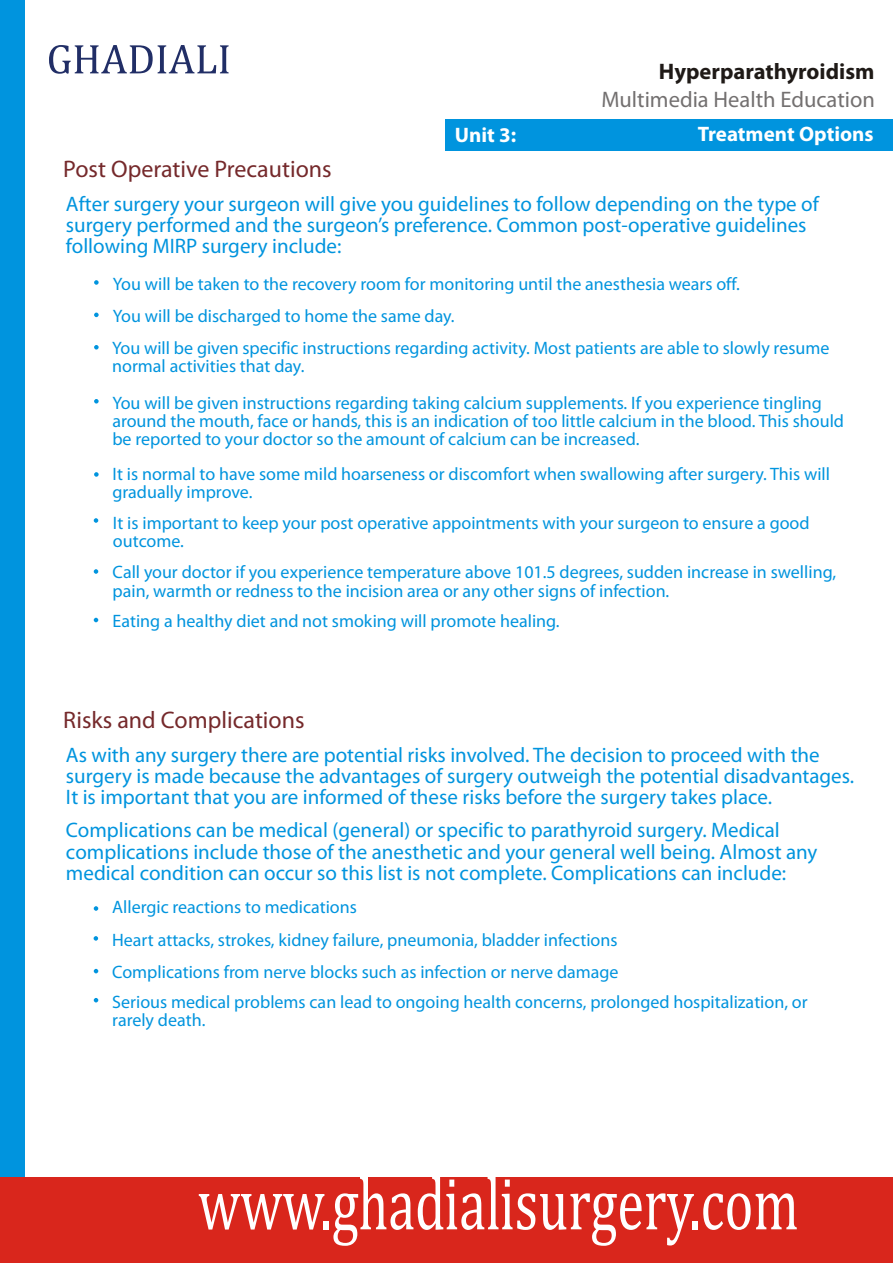
<style>
.page{position:relative;width:894px;height:1263px;background:#fff}
.page>*{position:absolute;margin:0;border:0;box-sizing:border-box;transform-origin:0 0}
.t1{font:75.6px "Cambria Math";color:#fff;scale:.72 1}
.t2{font:24px "Myriad Pro";color:#75292b}
.t3{font:22.5px "Myriad Pro";color:#737070}
.t4{font:700 22.5px "Myriad Pro";color:#1f1a17}
.t5{font:21px/21.1px "Myriad Pro";color:#0094de}
.t6{font:700 21px "Myriad Pro";color:#fff}
.t7{font:18px/18.1px "Myriad Pro";color:#0094de}
</style>
<div class="page">
<div style="left:0;top:0;width:25px;height:1189px;background:#0094de"></div>
<div style="left:0;top:1177px;width:893px;height:86px;background:#d9261c"></div>
<div style="left:445px;top:119px;width:448px;height:31px;background:#0094de"></div>
<svg style="left:94px;top:280px;width:5px;height:5px"></svg>
<svg style="left:94px;top:313px;width:5px;height:4px"></svg>
<svg style="left:94px;top:345px;width:5px;height:5px"></svg>
<svg style="left:94px;top:399px;width:5px;height:5px"></svg>
<svg style="left:94px;top:472px;width:5px;height:5px"></svg>
<svg style="left:94px;top:518px;width:4px;height:5px"></svg>
<svg style="left:94px;top:569px;width:4px;height:5px"></svg>
<svg style="left:94px;top:618px;width:4px;height:4px"></svg>
<svg style="left:94px;top:906px;width:4px;height:5px"></svg>
<svg style="left:94px;top:936px;width:4px;height:5px"></svg>
<svg style="left:94px;top:969px;width:4px;height:4px"></svg>
<svg style="left:94px;top:998px;width:4px;height:4px"></svg>
<svg style="left:49px;top:45px;width:180px;height:29px"></svg>
<p class="t4" style="left:659px;top:62px;width:217px">Hyperparathyroidism</p>
<p class="t3" style="left:601px;top:90px;width:275px">Multimedia Health Education</p>
<p class="t6" style="left:455px;top:126px;width:63px">Unit 3:</p>
<p class="t6" style="left:698px;top:125px;width:177px">Treatment Options</p>
<h2 class="t2" style="left:63px;top:159px;width:270px">Post Operative Precautions</h2>
<p class="t5" style="left:66px;top:195px;width:754px">After surgery your surgeon will give you guidelines to follow depending on the type of surgery performed and the surgeon’s preference. Common post-operative guidelines following MIRP surgery include:</p>
<p class="t7" style="left:112px;top:269px;width:719px;line-height:32.2px">You will be taken to the recovery room for monitoring until the anesthesia wears off.<br>You will be discharged to home the same day.<br>You will be given specific instructions regarding activity. Most patients are able to slowly resume</p>
<p class="t7" style="left:112px;top:349px;width:711px;line-height:36.8px">normal activities that day.<br>You will be given instructions regarding taking calcium supplements. If you experience tingling</p>
<p class="t7" style="left:112px;top:414px;width:733px">around the mouth, face or hands, this is an indication of too little calcium in the blood. This should be reported to your doctor so the amount of calcium can be increased.</p>
<p class="t7" style="left:113px;top:466px;width:719px">It is normal to have some mild hoarseness or discomfort when swallowing after surgery. This will gradually improve.</p>
<p class="t7" style="left:113px;top:515px;width:698px">It is important to keep your post operative appointments with your surgeon to ensure a good outcome.</p>
<p class="t7" style="left:113px;top:565px;width:725px">Call your doctor if you experience temperature above 101.5 degrees, sudden increase in swelling, pain, warmth or redness to the incision area or any other signs of infection.</p>
<p class="t7" style="left:113px;top:613px;width:449px">Eating a healthy diet and not smoking will promote healing.</p>
<h2 class="t2" style="left:63px;top:710px;width:243px">Risks and Complications</h2>
<p class="t5" style="left:66px;top:746px;width:790px">As with any surgery there are potential risks involved. The decision to proceed with the surgery is made because the advantages of surgery outweigh the potential disadvantages.<br>It is important that you are informed of these risks before the surgery takes place.</p>
<p class="t5" style="left:66px;top:822px;width:753px">Complications can be medical (general) or specific to parathyroid surgery. Medical complications include those of the anesthetic and your general well being. Almost any medical condition can occur so this list is not complete. Complications can include:</p>
<p class="t7" style="left:112px;top:893px;width:508px;line-height:32.4px">Allergic reactions to medications<br>Heart attacks, strokes, kidney failure, pneumonia, bladder infections<br>Complications from nerve blocks such as infection or nerve damage</p>
<p class="t7" style="left:112px;top:995px;width:697px">Serious medical problems can lead to ongoing health concerns, prolonged hospitalization, or rarely death.</p>
<h1 class="t1" style="left:198px;top:1171px;width:836px">www.ghadialisurgery.com</h1>
</div>
